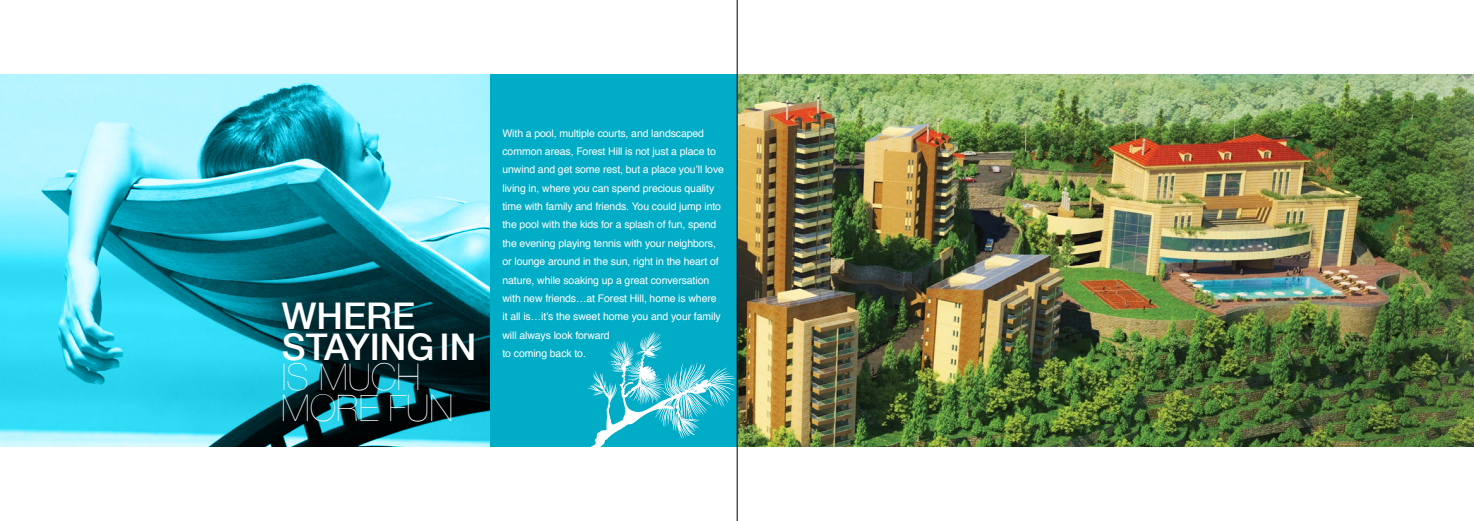
<style>
.page{position:relative;width:1474px;height:521px;background:#fff}
.page>*{position:absolute;margin:0;border:0;box-sizing:border-box;transform-origin:0 0}
.t1{font:500 36.75px/30.6px "Helvetica Neue";color:#fff}
.t2{font:200 36.75px/30.6px "Helvetica Neue";color:#fff}
.t3{font:10.5px/18.4px "Helvetica";letter-spacing:-.01em;color:#fff}
</style>
<div class="page">
<div style="left:0;top:74px;width:955px;height:372px;background:#00acc6"></div>
<img style="left:0;top:74px;width:489px;height:372px">
<img style="left:737px;top:74px;width:736px;height:372px">
<svg style="left:566px;top:331px;width:169px;height:116px"></svg>
<hr style="left:736px;top:0;width:1px;height:521px;background:#000">
<h1 class="t1" style="left:282px;top:299px;width:196px">WHERE<br>STAYING IN</h1>
<h1 class="t2" style="left:281px;top:360px;width:174px">IS MUCH<br>MORE FUN</h1>
<p class="t3" style="left:502px;top:124px;width:223px">With a pool, multiple courts, and landscaped common areas, Forest Hill is not just a place to unwind and get some rest, but a place you’ll love living in, where you can spend precious quality time with family and friends. You could jump into the pool with the kids for a splash of fun, spend the evening playing tennis with your neighbors, or lounge around in the sun, right in the heart of nature, while soaking up a great conversation with new friends…at Forest Hill, home is where it all is…it’s the sweet home you and your family will always look forward<br>to coming back to.</p>
</div>
